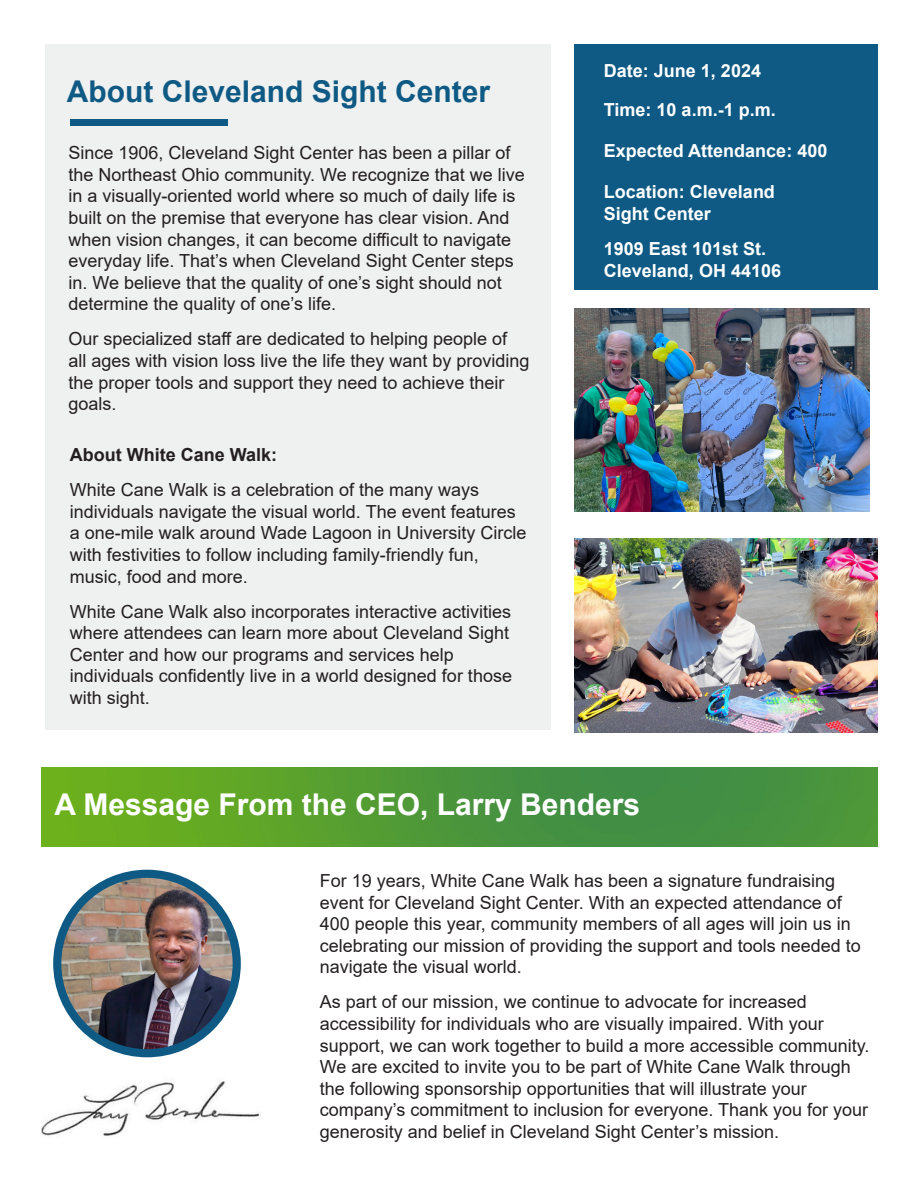
<style>
.page{position:relative;width:918px;height:1188px;background:#fff}
.page>*{position:absolute;margin:0;border:0;box-sizing:border-box;transform-origin:0 0}
.t1{font:700 30px "Arial";color:#fff}
.t2{font:700 30px "Arial";color:#0f5a84}
.t3{font:18px/21.6px "Arial";color:#231f20}
.t4{font:700 18px/21.6px "Arial";color:#fff}
.t5{font:700 18px "Arial";color:#231f20}
</style>
<div class="page">
<img style="left:41px;top:768px;width:836px;height:78px">
<div style="left:45px;top:44px;width:506px;height:686px;background:#eff0f0"></div>
<div style="left:70px;top:119px;width:158px;height:6px;background:#0f5a84"></div>
<div style="left:574px;top:44px;width:304px;height:246px;background:#0f5a84"></div>
<img style="left:574px;top:538px;width:303px;height:194px">
<img style="left:574px;top:308px;width:296px;height:204px">
<img style="left:57px;top:874px;width:180px;height:179px;border-radius:90px">
<div style="left:53px;top:870px;width:188px;height:187px;border:8px solid #0f5a84;border-radius:50%"></div>
<img style="left:41px;top:1081px;width:220px;height:55px">
<p class="t2" style="left:67px;top:71px;width:425px">About Cleveland Sight Center</p>
<p class="t3" style="left:68px;top:142px;width:458px">Since 1906, Cleveland Sight Center has been a pillar of the Northeast Ohio community. We recognize that we live in a visually-oriented world where so much of daily life is built on the premise that everyone has clear vision. And when vision changes, it can become difficult to navigate everyday life. That’s when Cleveland Sight Center steps in. We believe that the quality of one’s sight should not determine the quality of one’s life.</p>
<p class="t3" style="left:68px;top:328px;width:463px">Our specialized staff are dedicated to helping people of all ages with vision loss live the life they want by providing the proper tools and support they need to achieve their goals.</p>
<p class="t5" style="left:70px;top:442px;width:209px">About White Cane Walk:</p>
<p class="t3" style="left:70px;top:479px;width:458px">White Cane Walk is a celebration of the many ways individuals navigate the visual world. The event features a one-mile walk around Wade Lagoon in University Circle with festivities to follow including family-friendly fun, music, food and more.</p>
<p class="t3" style="left:70px;top:600px;width:444px">White Cane Walk also incorporates interactive activities where attendees can learn more about Cleveland Sight Center and how our programs and services help individuals confidently live in a world designed for those with sight.</p>
<p class="t4" style="left:604px;top:60px;width:159px">Date: June 1, 2024</p>
<p class="t4" style="left:604px;top:99px;width:173px">Time: 10 a.m.-1 p.m.</p>
<p class="t4" style="left:604px;top:140px;width:225px">Expected Attendance: 400</p>
<p class="t4" style="left:604px;top:181px;width:173px">Location: Cleveland<br>Sight Center</p>
<p class="t4" style="left:604px;top:238px;width:179px">1909 East 101st St.<br>Cleveland, OH 44106</p>
<p class="t1" style="left:55px;top:783px;width:587px">A Message From the CEO, Larry Benders</p>
<p class="t3" style="left:320px;top:870px;width:543px">For 19 years, White Cane Walk has been a signature fundraising event for Cleveland Sight Center. With an expected attendance of 400 people this year, community members of all ages will join us in celebrating our mission of providing the support and tools needed to navigate the visual world.</p>
<p class="t3" style="left:320px;top:991px;width:551px">As part of our mission, we continue to advocate for increased accessibility for individuals who are visually impaired. With your support, we can work together to build a more accessible community.<br>We are excited to invite you to be part of White Cane Walk through the following sponsorship opportunities that will illustrate your company’s commitment to inclusion for everyone. Thank you for your generosity and belief in Cleveland Sight Center’s mission.</p>
</div>
